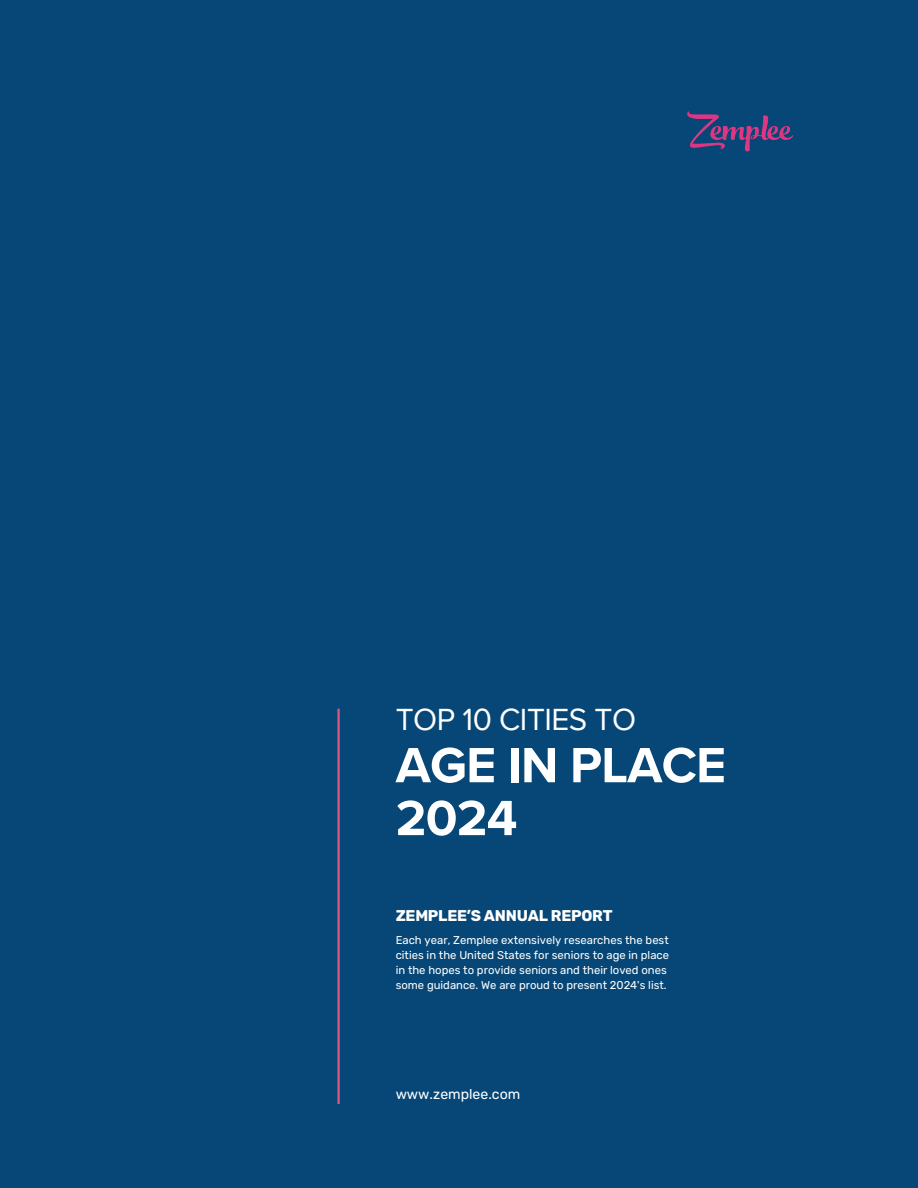
<style>
.page{position:relative;width:918px;height:1188px;background:#064777}
.page>*{position:absolute;margin:0;border:0;box-sizing:border-box;transform-origin:0 0}
.t1{font:700 51.3px/52.8px "Proxima Nova";letter-spacing:-.015em;color:#fff}
.t2{font:31.5px "Proxima Nova";letter-spacing:-.015em;color:#fff}
.t3{font:700 15.45px "Rubik";letter-spacing:-.015em;color:#fff}
.t4{font:14.1px "Rubik";color:#fff}
.t5{font:11.25px/15px "Rubik";color:#fff}
</style>
<div class="page">
<hr style="left:337px;top:709px;width:3px;height:395px;background:#dc5883">
<img style="left:687px;top:111px;width:106px;height:41px">
<h1 class="t2" style="left:396px;top:701px;width:242px">TOP 10 CITIES TO</h1>
<h2 class="t1" style="left:396px;top:740px;width:332px">AGE IN PLACE<br>2024</h2>
<h3 class="t3" style="left:396px;top:906px;width:218px">ZEMPLEE’S ANNUAL REPORT</h3>
<p class="t5" style="left:396px;top:933px;width:275px">Each year, Zemplee extensively researches the best cities in the United States for seniors to age in place in the hopes to provide seniors and their loved ones some guidance. We are proud to present 2024's list.</p>
<h4 class="t4" style="left:396px;top:1086px;width:126px">www.zemplee.com</h4>
</div>
